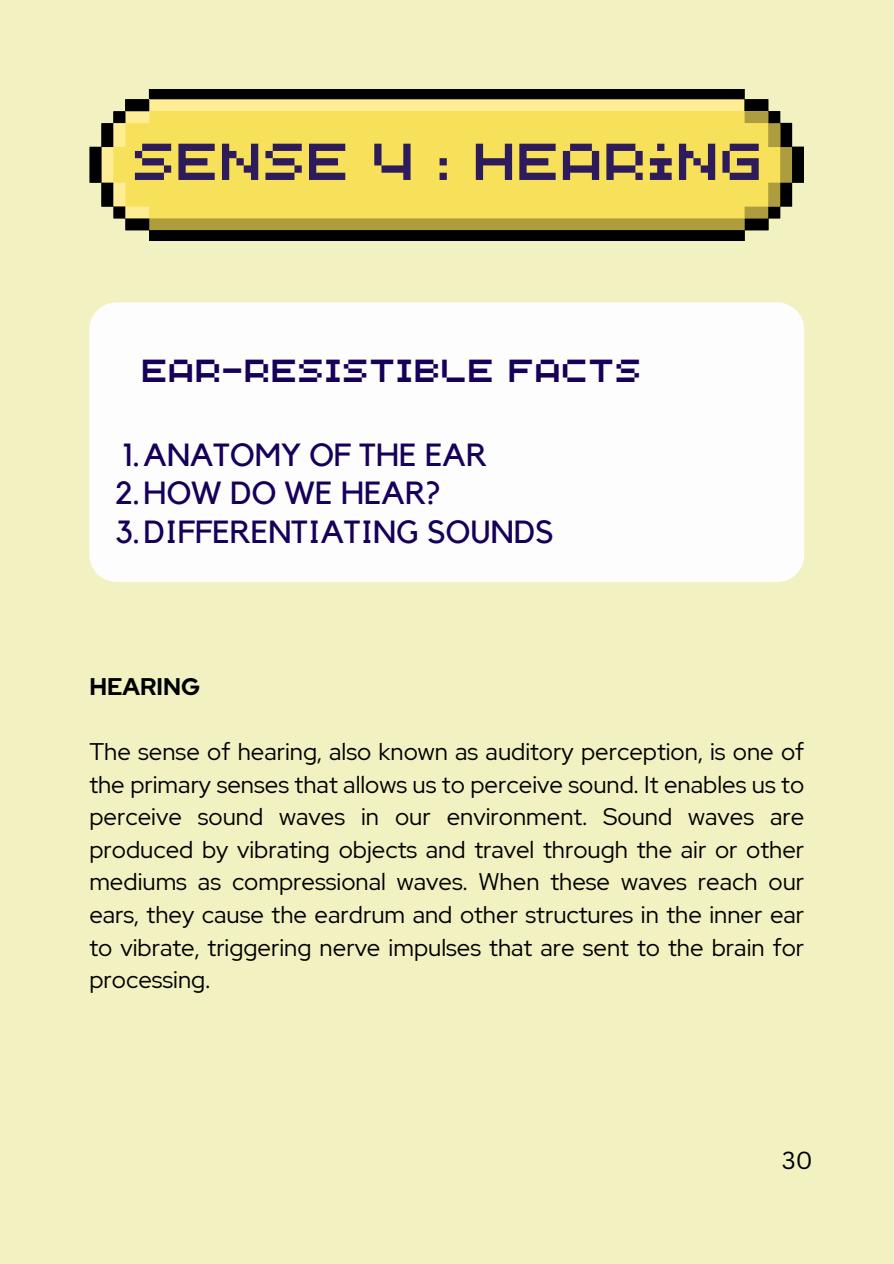
<style>
.page{position:relative;width:894px;height:1264px;background:#fff}
.page>*{position:absolute;margin:0;border:0;box-sizing:border-box;transform-origin:0 0}
.t1{font:51.75px "Arcade Gamer";color:#2e1b5b}
.t2{font:31.95px "Kollektif";color:#160059}
.t3{font:31.95px "Arcade Gamer";color:#160059}
.t4{font:24px/32.7px "Red Hat Display";color:#000;text-align:justify}
.t5{font:700 24px "Red Hat Display";color:#000}
.t6{font:24px "Canva Sans";color:#000}
</style>
<div class="page">
<div style="left:0;top:0;width:893px;height:1263px;background:#f1f1c2"></div>
<svg style="left:90px;top:89px;width:713px;height:151px"></svg>
<svg style="left:149px;top:111px;width:642px;height:119px;background:#ebd556"></svg>
<div style="left:89px;top:302px;width:715px;height:280px;background:#fefdfe"></div>
<p class="t1" style="left:131px;top:136px;width:632px">SENSE 4 : HEARING</p>
<h1 class="t3" style="left:141px;top:355px;width:502px">EAR-RESISTIBLE FACTS</h1>
<h2 class="t2" style="left:123px;top:440px;width:365px">1.ANATOMY OF THE EAR</h2>
<p class="t2" style="left:115px;top:478px;width:327px">2.HOW DO WE HEAR?</p>
<p class="t2" style="left:115px;top:517px;width:440px">3.DIFFERENTIATING SOUNDS</p>
<p class="t5" style="left:89px;top:670px;width:112px">HEARING</p>
<h4 class="t4" style="left:89px;top:735px;width:716px">The sense of hearing, also known as auditory perception, is one of the primary senses that allows us to perceive sound. It enables us to perceive sound waves in our environment. Sound waves are produced by vibrating objects and travel through the air or other mediums as compressional waves. When these waves reach our ears, they cause the eardrum and other structures in the inner ear to vibrate, triggering nerve impulses that are sent to the brain for processing.</h4>
<p class="t6" style="left:781px;top:1142px;width:32px">30</p>
</div>
